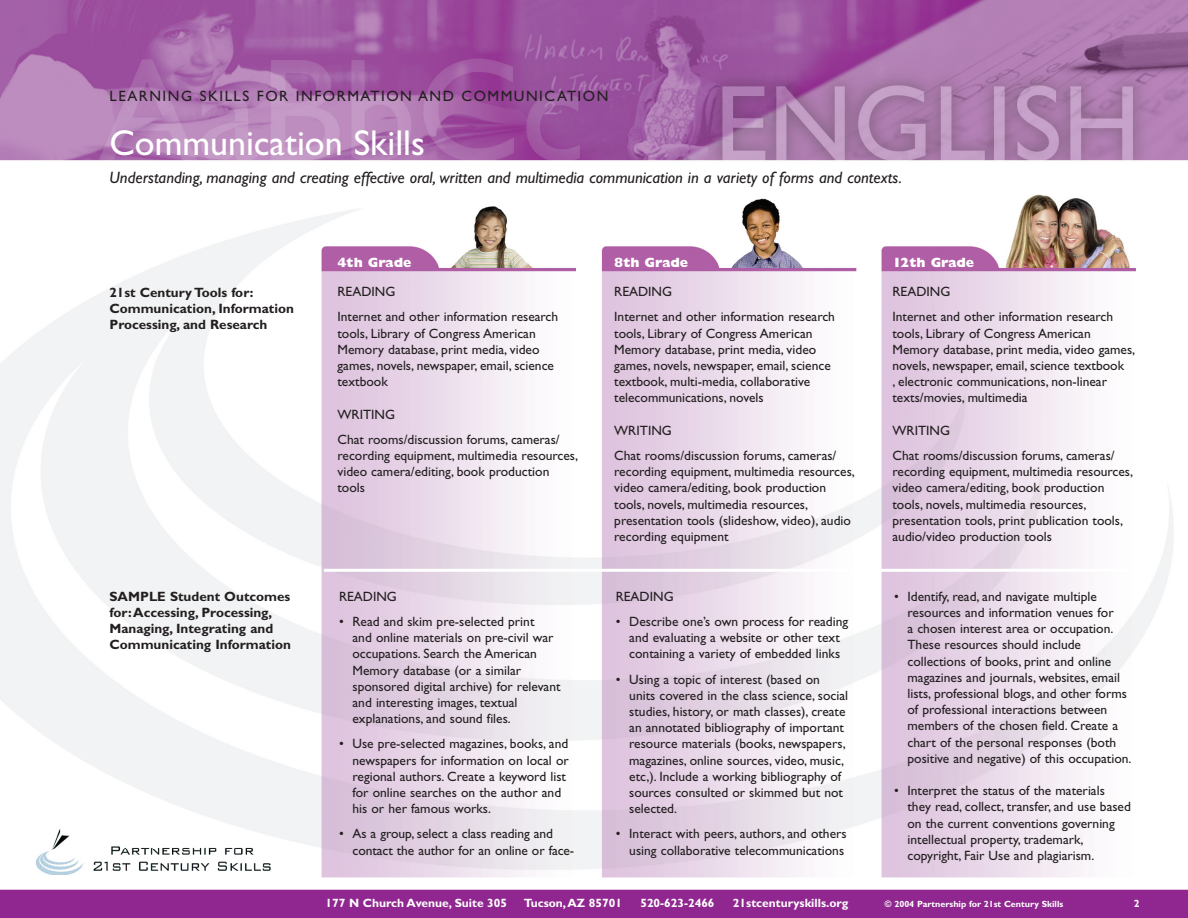
<style>
.page{position:relative;width:1188px;height:918px;background:#fff}
.page>*{position:absolute;margin:0;border:0;box-sizing:border-box;transform-origin:0 0}
.t1{font:36px "Gill Sans";color:#fff}
.t2{font:italic 16.5px "Gill Sans";color:#231f20}
.small_top_text{font:15px "Gill Sans";letter-spacing:.1em;color:#231f20}
.body{font:13.5px/16.2px "Gill Sans";color:#231f20}
.body-2{font:700 13.5px/16.2px "Gill Sans";color:#231f20}
.t3{font:800 13.5px "Gill Sans";color:#fff}
.body-3{font:700 12px "Gill Sans";color:#fff}
.body-4{font:700 9px "Gill Sans";color:#fff}
</style>
<div class="page">
<img style="left:0;top:0;width:1188px;height:918px">
<svg style="left:15px;top:798px;width:275px;height:86px"></svg>
<img style="left:27px;top:823px;width:256px;height:61px">
<hr style="left:324px;top:569px;width:810px;height:3px;background:#fff">
<p class="small_top_text" style="left:110px;top:87px;width:119px">Learning Skills</p>
<p class="small_top_text" style="left:257px;top:87px;width:353px">for Information and Communication</p>
<p class="t1" style="left:110px;top:122px;width:317px">Communication Skills</p>
<p class="t2" style="left:110px;top:168px;width:794px">Understanding, managing and creating effective oral, written and multimedia communication in a variety of forms and contexts.</p>
<p class="body-2" style="left:110px;top:284px;width:146px">21st Century Tools for:</p>
<p class="body-2" style="left:110px;top:300px;width:186px">Communication, Information<br>Processing, and Research</p>
<p class="body-2" style="left:110px;top:588px;width:183px">SAMPLE Student Outcomes for: Accessing, Processing,<br>Managing, Integrating and<br>Communicating Information</p>
<p class="t3" style="left:337px;top:255px;width:76px">4th Grade</p>
<p class="t3" style="left:614px;top:255px;width:76px">8th Grade</p>
<p class="t3" style="left:892px;top:255px;width:83px">12th Grade</p>
<p class="body" style="left:337px;top:284px;width:10px">READ</p>
<p class="body" style="left:372px;top:284px;width:14px">ING</p>
<p class="body" style="left:337px;top:309px;width:222px">Internet and other information research tools, Library of Congress American Memory database, print media, video games, novels, newspaper, email, science textbook</p>
<p class="body" style="left:337px;top:406px;width:48px">WRITING</p>
<p class="body" style="left:337px;top:431px;width:242px">Chat rooms/discussion forums, cameras/ recording equipment, multimedia resources, video camera/editing, book production tools</p>
<p class="body" style="left:339px;top:588px;width:10px">READ</p>
<p class="body" style="left:373px;top:588px;width:14px">ING</p>
<p class="body" style="left:352px;top:613px;width:210px;text-indent:-14px">• Read and skim pre-selected print<br>and online materials on pre-civil war occupations. Search the American Memory database (or a similar sponsored digital archive) for relevant and interesting images, textual explanations, and sound files.</p>
<p class="body" style="left:352px;top:736px;width:218px;text-indent:-14px">• Use pre-selected magazines, books, and newspapers for information on local or regional authors. Create a keyword list for online searches on the author and his or her famous works.</p>
<p class="body" style="left:352px;top:826px;width:223px;text-indent:-14px">• As a group, select a class reading and contact the author for an online or face-</p>
<p class="body" style="left:614px;top:284px;width:10px">READ</p>
<p class="body" style="left:648px;top:284px;width:14px">ING</p>
<p class="body" style="left:614px;top:309px;width:222px">Internet and other information research tools, Library of Congress American Memory database, print media, video games, novels, newspaper, email, science textbook, multi-media, collaborative telecommunications, novels</p>
<p class="body" style="left:614px;top:422px;width:48px">WRITING</p>
<p class="body" style="left:614px;top:447px;width:242px">Chat rooms/discussion forums, cameras/ recording equipment, multimedia resources, video camera/editing, book production tools, novels, multimedia resources, presentation tools (slideshow, video), audio recording equipment</p>
<p class="body" style="left:616px;top:588px;width:10px">READ</p>
<p class="body" style="left:650px;top:588px;width:14px">ING</p>
<p class="body" style="left:616px;top:613px;width:234px;text-align:center">• Describe one’s own process for reading and evaluating a website or other text containing a variety of embedded links</p>
<p class="body" style="left:629px;top:671px;width:220px;text-indent:-14px">• Using a topic of interest (based on units covered in the class science, social studies, history, or math classes), create an annotated bibliography of important resource materials (books, newspapers, magazines, online sources, video, music, etc,). Include a working bibliography of sources consulted or skimmed but not selected.</p>
<p class="body" style="left:616px;top:826px;width:232px;text-align:right">• Interact with peers, authors, and others using collaborative telecommunications</p>
<p class="body" style="left:892px;top:284px;width:10px">READ</p>
<p class="body" style="left:927px;top:284px;width:14px">ING</p>
<p class="body" style="left:892px;top:309px;width:244px">Internet and other information research tools, Library of Congress American Memory database, print media, video games, novels, newspaper, email, science textbook<br>, electronic communications, non-linear texts/movies, multimedia</p>
<p class="body" style="left:892px;top:422px;width:48px">WRITING</p>
<p class="body" style="left:892px;top:447px;width:242px">Chat rooms/discussion forums, cameras/ recording equipment, multimedia resources, video camera/editing, book production tools, novels, multimedia resources, presentation tools, print publication tools, audio/video production tools</p>
<p class="body" style="left:908px;top:588px;width:226px;text-indent:-14px">• Identify, read, and navigate multiple resources and information venues for<br>a chosen interest area or occupation.<br>These resources should include collections of books, print and online magazines and journals, websites, email lists, professional blogs, and other forms of professional interactions between members of the chosen field. Create a chart of the personal responses (both positive and negative) of this occupation.</p>
<p class="body" style="left:908px;top:783px;width:225px;text-indent:-14px">• Interpret the status of the materials they read, collect, transfer, and use based on the current conventions governing intellectual property, trademark, copyright, Fair Use and plagiarism.</p>
<p class="body-3" style="left:325px;top:896px;width:183px">177 N Church Avenue, Suite 305</p>
<p class="body-3" style="left:524px;top:896px;width:100px">Tucson, AZ 85701</p>
<p class="body-3" style="left:640px;top:896px;width:76px">520-623-2466</p>
<p class="body-3" style="left:733px;top:896px;width:117px">21stcenturyskills.org</p>
<p class="body-4" style="left:885px;top:898px;width:180px">© 2004 Partnership for 21st Century Skills</p>
</div>
